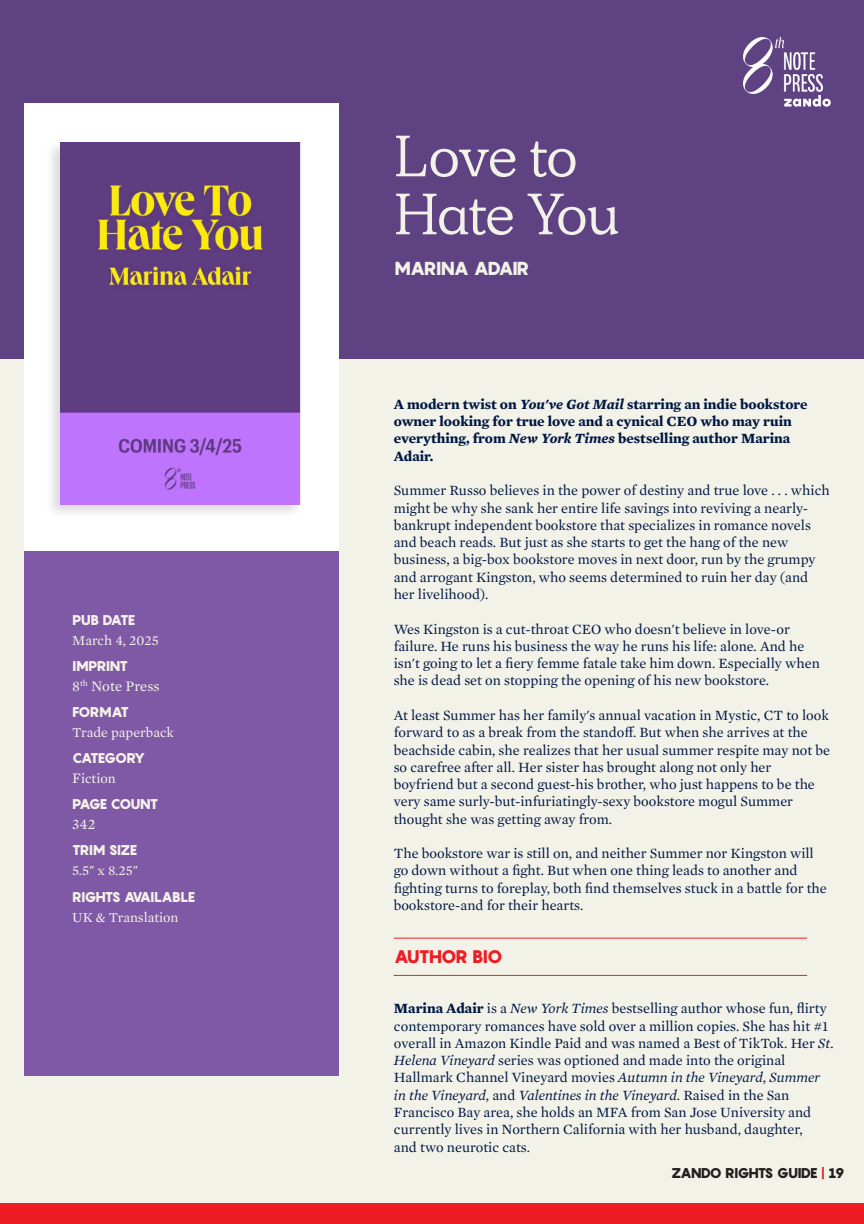
<style>
.page{position:relative;width:864px;height:1224px;background:#fff}
.page>*{position:absolute;margin:0;border:0;box-sizing:border-box;transform-origin:0 0}
.t1{font:58px/58px "Simula";letter-spacing:-.025em;color:#f2f2e9}
.t2{font:900 18.6px "Pangram";letter-spacing:-.08em;color:#f2f2e9}
.t3{font:900 18px "Pangram";letter-spacing:-.08em;color:#ee1d23}
.t4{font:14.8px "Mercury Text G1";color:#f5f3e9}
.t5{font:14.4px/17.2px "Mercury Text G1";color:#001742}
.t6{font:700 14.4px/17.2px "Mercury Text G1";color:#001742}
.t7{font:14px "Mercury Text G1";color:#f5f3e9}
.t8{font:900 14px "Pangram";letter-spacing:-.08em;color:#f5f3e9}
.t9{font:900 14px "Pangram";letter-spacing:-.075em;color:#231f20}
.t10{font:900 14px "Pangram";letter-spacing:-.06em;color:#f5f3e9}
.t11{font:900 14px "Pangram";letter-spacing:-.11em;color:#f5f3e9}
.s1{font-size:14.8px}
.s2{font-style:italic}
.s3{font-weight:700}
.s4{color:#ee1d23}
</style>
<div class="page">
<div style="left:0;top:0;width:864px;height:1203px;background:#f2f2e9"></div>
<div style="left:0;top:1203px;width:864px;height:21px;background:#ee1d23"></div>
<div style="left:0;top:0;width:864px;height:359px;background:#5f4282"></div>
<div style="left:24px;top:104px;width:314px;height:447px;background:#fff"></div>
<img style="left:51px;top:142px;width:250px;height:371px">
<img style="left:61px;top:143px;width:240px;height:361px">
<div style="left:24px;top:551px;width:314px;height:524px;background:#7f59a5"></div>
<hr style="left:394px;top:938px;width:413px;height:1px;background:#ee1d23">
<hr style="left:394px;top:975px;width:413px;height:1px;background:#ee1d23">
<img style="left:744px;top:37px;width:79px;height:56px">
<svg style="left:784px;top:95px;width:47px;height:12px"></svg>
<p class="t8" style="left:72px;top:615px;width:65px">PUB DATE</p>
<p class="t7" style="left:72px;top:634px;width:88px">March 4, 2025</p>
<p class="t10" style="left:72px;top:661px;width:57px">IMPRINT</p>
<p class="t4" style="left:72px;top:679px;width:89px">8<sup>th</sup> Note Press</p>
<p class="t8" style="left:72px;top:707px;width:58px">FORMAT</p>
<p class="t7" style="left:72px;top:726px;width:103px">Trade paperback</p>
<p class="t11" style="left:72px;top:753px;width:75px">CATEGORY</p>
<p class="t7" style="left:72px;top:772px;width:45px"><span class="s1">F</span>iction</p>
<p class="t8" style="left:72px;top:799px;width:88px">PAGE COUNT</p>
<p class="t4" style="left:72px;top:818px;width:25px">342</p>
<p class="t10" style="left:72px;top:845px;width:67px">TRIM SIZE</p>
<p class="t7" style="left:72px;top:864px;width:67px">5.5" x 8.25"</p>
<p class="t8" style="left:72px;top:891px;width:125px">RIGHTS AVAILABLE</p>
<p class="t7" style="left:72px;top:910px;width:108px">UK &amp; Translation</p>
<h1 class="t1" style="left:394px;top:136px;width:227px">Love to<br>Hate You</h1>
<p class="t2" style="left:394px;top:261px;width:137px">MARINA ADAIR</p>
<p class="t6" style="left:394px;top:396px;width:416px">A modern twist on <span class="s2">You've Got Mail</span> starring an indie bookstore owner looking for true love and a cynical CEO who may ruin everything, from <span class="s2">New York Times</span> bestselling author Marina Adair.</p>
<p class="t5" style="left:394px;top:482px;width:438px">Summer Russo believes in the power of destiny and true love . . . which might be why she sank her entire life savings into reviving a nearly&shy;bankrupt independent bookstore that specializes in romance novels and beach reads. But just as she starts to get the hang of the new business, a big-box bookstore moves in next door, run by the grumpy and arrogant Kingston, who seems determined to ruin her day (and her livelihood).</p>
<p class="t5" style="left:394px;top:621px;width:428px">Wes Kingston is a cut-throat CEO who doesn't believe in love-or failure. He runs his business the way he runs his life: alone. And he isn't going to let a fiery femme fatale take him down. Especially when she is dead set on stopping the opening of his new bookstore.</p>
<p class="t5" style="left:394px;top:707px;width:438px">At least Summer has her family's annual vacation in Mystic, CT to look forward to as a break from the standoff. But when she arrives at the beachside cabin, she realizes that her usual summer respite may not be so carefree after all. Her sister has brought along not only her boyfriend but a second guest-his brother, who just happens to be the very same surly-but-infuriatingly-sexy bookstore mogul Summer thought she was getting away from.</p>
<p class="t5" style="left:394px;top:845px;width:435px">The bookstore war is still on, and neither Summer nor Kingston will go down without a fight. But when one thing leads to another and fighting turns to foreplay, both find themselves stuck in a battle for the bookstore-and for their hearts.</p>
<p class="t3" style="left:394px;top:949px;width:111px">AUTHOR BIO</p>
<p class="t5" style="left:394px;top:1000px;width:441px"><span class="s3">Marina Adair</span> is a <span class="s2">New York Times</span> bestselling author whose fun, flirty contemporary romances have sold over a million copies. She has hit #1 overall in Amazon Kindle Paid and was named a Best of TikTok. Her <span class="s2">St.<br>Helena Vineyard</span> series was optioned and made into the original Hallmark Channel Vineyard movies <span class="s2">Autumn in the Vineyard</span>, <span class="s2">Summer in the Vineyard</span>, and <span class="s2">Valentines in the Vineyard</span>. Raised in the San Francisco Bay area, she holds an MFA from San Jose University and currently lives in Northern California with her husband, daughter,<br>and two neurotic cats.</p>
<p class="t9" style="left:671px;top:1167px;width:175px">ZANDO RIGHTS GUIDE <span class="s4">|</span> 19</p>
</div>
